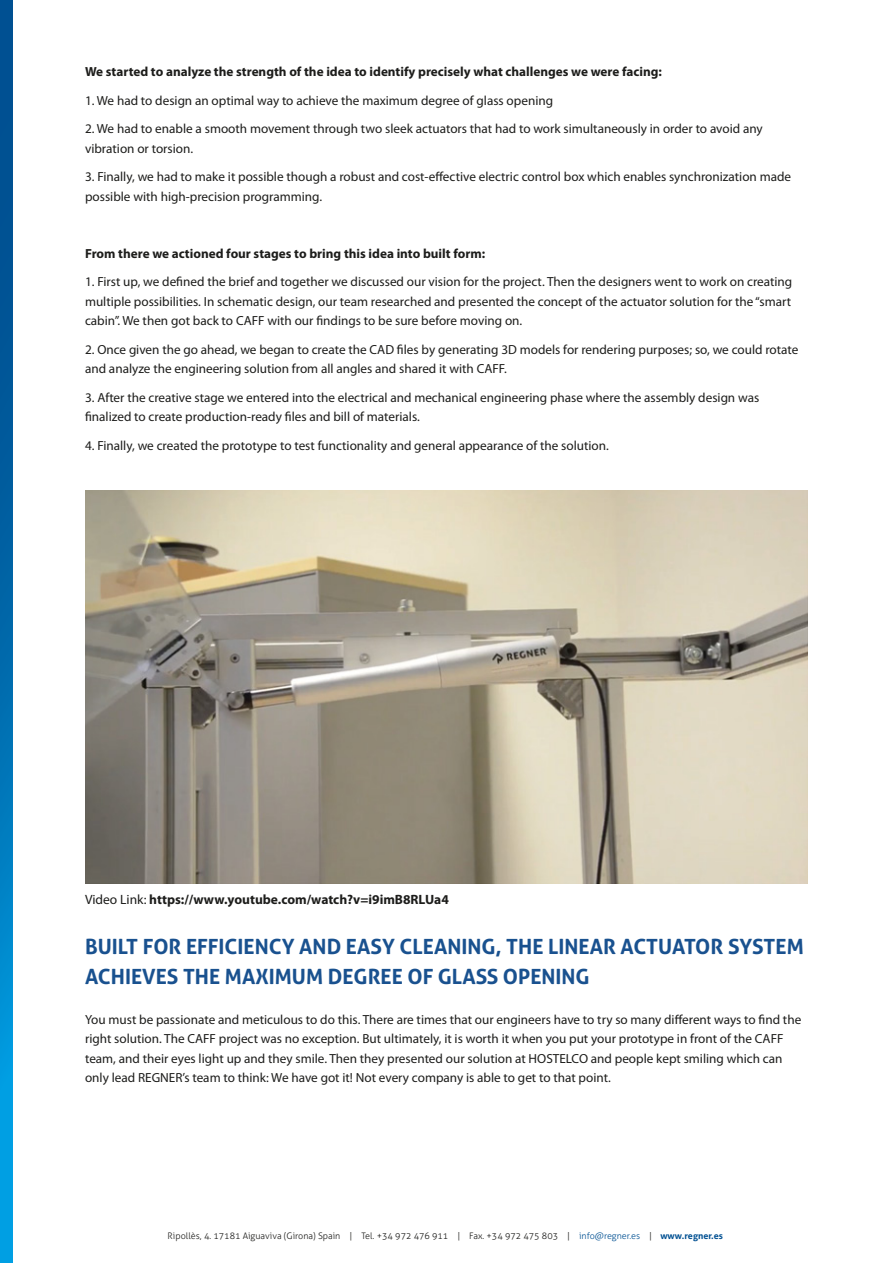
<style>
.page{position:relative;width:893px;height:1263px;background:#fff}
.page>*{position:absolute;margin:0;border:0;box-sizing:border-box;transform-origin:0 0}
.t1{font:700 21px/30px "Aller";color:#19518f}
.t2{font:700 13.5px "Myriad Pro";color:#1d1d1b}
.t3{font:13.2px/19.5px "Myriad Pro";color:#1d1d1b}
.t4{font:700 13.2px "Myriad Pro";color:#1d1d1b}
.t5{font:300 9px "Aller";color:#1d1d1b}
.s1{font-weight:400}
.s2{color:#005092}
.s3{font-weight:700;color:#005092}
</style>
<div class="page">
<svg style="left:0;top:0;width:13px;height:1263px;background:#0070b2"></svg>
<img style="left:85px;top:491px;width:722px;height:393px">
<p class="t4" style="left:85px;top:64px;width:578px">We started to analyze the strength of the idea to identify precisely what challenges we were facing:</p>
<p class="t3" style="left:85px;top:91px;width:470px">1. We had to design an optimal way to achieve the maximum degree of glass opening</p>
<p class="t3" style="left:85px;top:119px;width:679px">2. We had to enable a smooth movement through two sleek actuators that had to work simultaneously in order to avoid any vibration or torsion.</p>
<p class="t3" style="left:85px;top:167px;width:708px">3. Finally, we had to make it possible though a robust and cost-effective electric control box which enables synchronization made possible with high-precision programming.</p>
<p class="t4" style="left:85px;top:246px;width:402px">From there we actioned four stages to bring this idea into built form:</p>
<p class="t3" style="left:85px;top:272px;width:709px;text-align:justify">1. First up, we defined the brief and together we discussed our vision for the project. Then the designers went to work on creating multiple possibilities. In schematic design, our team researched and presented the concept of the actuator solution for the “smart cabin”. We then got back to CAFF with our findings to be sure before moving on.</p>
<p class="t3" style="left:85px;top:340px;width:715px">2. Once given the go ahead, we began to create the CAD files by generating 3D models for rendering purposes; so, we could rotate and analyze the engineering solution from all angles and shared it with CAFF.</p>
<p class="t3" style="left:85px;top:388px;width:676px">3. After the creative stage we entered into the electrical and mechanical engineering phase where the assembly design was finalized to create production-ready files and bill of materials.</p>
<p class="t3" style="left:85px;top:436px;width:525px">4. Finally, we created the prototype to test functionality and general appearance of the solution.</p>
<p class="t2" style="left:85px;top:892px;width:365px"><span class="s1">Video Link:</span> https://www.youtube.com/watch?v=i9imB8RLUa4</p>
<h1 class="t1" style="left:85px;top:931px;width:720px">BUILT FOR EFFICIENCY AND EASY CLEANING, THE LINEAR ACTUATOR SYSTEM<br>ACHIEVES THE MAXIMUM DEGREE OF GLASS OPENING</h1>
<p class="t3" style="left:85px;top:1010px;width:718px">You must be passionate and meticulous to do this. There are times that our engineers have to try so many different ways to find the right solution. The CAFF project was no exception. But ultimately, it is worth it when you put your prototype in front of the CAFF team, and their eyes light up and they smile. Then they presented our solution at HOSTELCO and people kept smiling which can only lead REGNER’s team to think: We have got it! Not every company is able to get to that point.</p>
<p class="t5" style="left:168px;top:1230px;width:557px">Ripollès, 4. 17181 Aiguaviva (Girona) Spain | Tel. +34 972 476 911 | Fax. +34 972 475 803 | <span class="s2">info@regner.es</span> | <span class="s3">www.regner.es</span></p>
</div>
